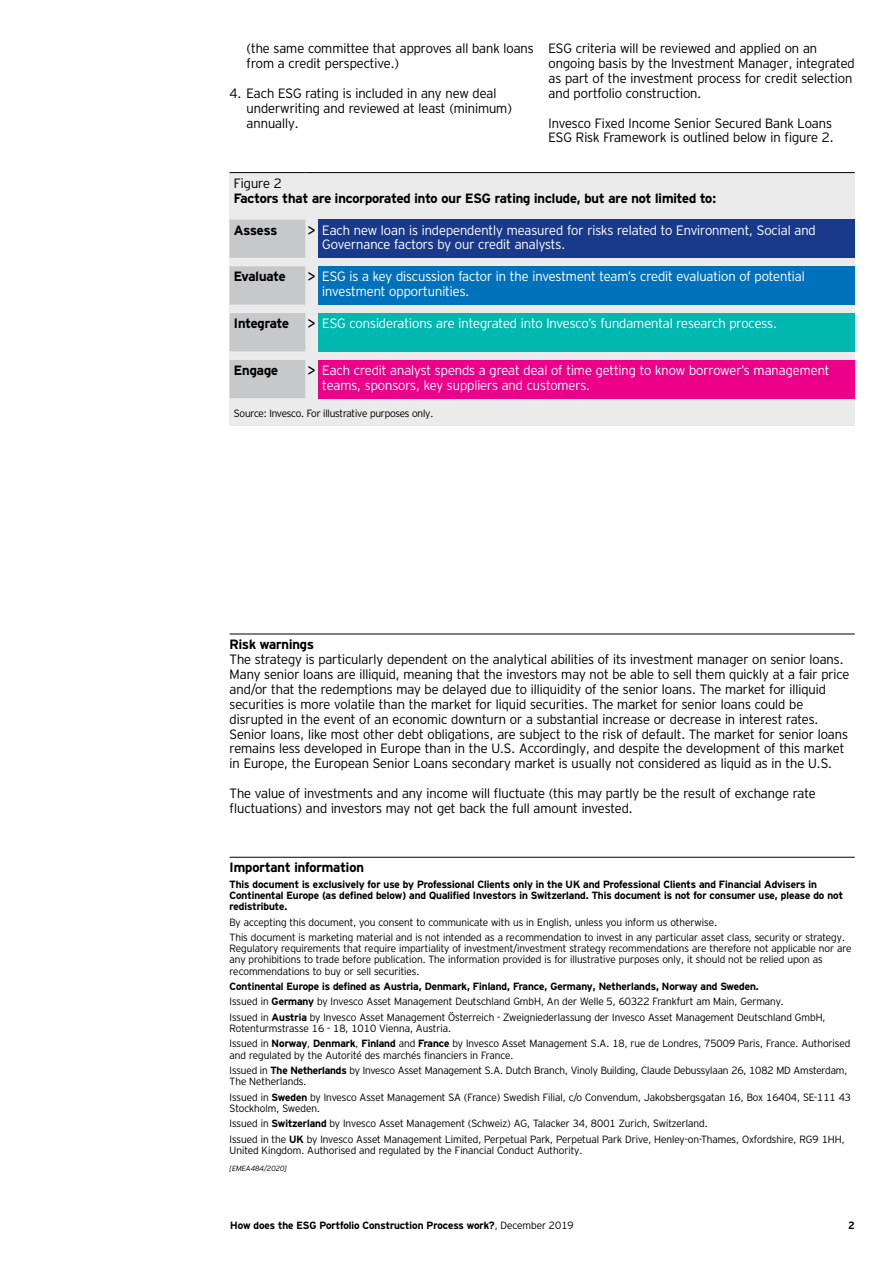
<style>
.page{position:relative;width:893px;height:1263px;background:#fff}
.page>*{position:absolute;margin:0;border:0;box-sizing:border-box;transform-origin:0 0}
.t1{font:300 13.5px/14.9px "Invesco Interstate";color:#000}
.t2{font:300 13.5px/14.9px "Invesco Interstate";color:#fff}
.t3{font:700 13.5px "Invesco Interstate";color:#000}
.t4{font:300 10.5px/15.5px "Invesco Interstate";color:#000}
.t5{font:700 10.5px/11.1px "Invesco Interstate";color:#000}
.t6{font:italic 300 7.5px "Invesco Interstate";color:#000}
.s1{font-weight:400;color:#000}
.s2{font-weight:700}
.s3{font-weight:300}
</style>
<div class="page">
<hr style="left:230px;top:634px;width:625px;height:1px;background:#000">
<hr style="left:230px;top:857px;width:625px;height:1px;background:#000">
<div style="left:230px;top:172px;width:625px;height:253px;background:#ebebec"></div>
<svg style="left:230px;top:220px;width:75px;height:178px;background:#cccdce"></svg>
<div style="left:318px;top:220px;width:537px;height:38px;background:#19398a"></div>
<div style="left:318px;top:266px;width:537px;height:39px;background:#0072bc"></div>
<div style="left:318px;top:313px;width:537px;height:38px;background:#00b8b0"></div>
<div style="left:318px;top:360px;width:537px;height:38px;background:#ec0089"></div>
<hr style="left:230px;top:172px;width:75px;height:1px;background:#000">
<svg style="left:305px;top:172px;width:13px;height:1px"></svg>
<hr style="left:318px;top:172px;width:537px;height:1px;background:#000">
<p class="t1" style="left:247px;top:41px;width:289px">(the same committee that approves all bank loans from a credit perspective.)</p>
<p class="t1" style="left:247px;top:86px;width:267px;text-indent:-17px">4. Each ESG rating is included in any new deal underwriting and reviewed at least (minimum) annually.</p>
<p class="t1" style="left:549px;top:41px;width:308px">ESG criteria will be reviewed and applied on an ongoing basis by the Investment Manager, integrated as part of the investment process for credit selection and portfolio construction.</p>
<p class="t1" style="left:549px;top:115px;width:287px">Invesco Fixed Income Senior Secured Bank Loans<br>ESG Risk Framework is outlined below in figure 2.</p>
<p class="t1" style="left:234px;top:175px;width:49px">Figure 2</p>
<p class="t3" style="left:234px;top:190px;width:484px">Factors that are incorporated into our ESG rating include, but are not limited to:</p>
<p class="t3" style="left:234px;top:222px;width:45px">Assess</p>
<p class="t2" style="left:322px;top:222px;width:495px;text-indent:-15px"><span class="s1">&gt;</span> Each new loan is independently measured for risks related to Environment, Social and<br>Governance factors by our credit analysts.</p>
<p class="t3" style="left:234px;top:268px;width:53px">Evaluate</p>
<p class="t2" style="left:322px;top:269px;width:484px;text-indent:-15px"><span class="s1">&gt;</span> ESG is a key discussion factor in the investment team’s credit evaluation of potential investment opportunities.</p>
<p class="t3" style="left:234px;top:315px;width:57px">Integrate</p>
<p class="t2" style="left:307px;top:316px;width:471px"><span class="s1">&gt;</span> ESG considerations are integrated into Invesco’s fundamental research process.</p>
<p class="t3" style="left:234px;top:362px;width:46px">Engage</p>
<p class="t2" style="left:322px;top:363px;width:509px;text-indent:-15px"><span class="s1">&gt;</span> Each credit analyst spends a great deal of time getting to know borrower’s management teams, sponsors, key suppliers and customers.</p>
<p class="t4" style="left:234px;top:405px;width:201px">Source: Invesco. For illustrative purposes only.</p>
<p class="t3" style="left:230px;top:636px;width:86px">Risk warnings</p>
<p class="t1" style="left:230px;top:652px;width:621px">The strategy is particularly dependent on the analytical abilities of its investment manager on senior loans.<br>Many senior loans are illiquid, meaning that the investors may not be able to sell them quickly at a fair price and/or that the redemptions may be delayed due to illiquidity of the senior loans. The market for illiquid securities is more volatile than the market for liquid securities. The market for senior loans could be disrupted in the event of an economic downturn or a substantial increase or decrease in interest rates.<br>Senior loans, like most other debt obligations, are subject to the risk of default. The market for senior loans remains less developed in Europe than in the U.S. Accordingly, and despite the development of this market in Europe, the European Senior Loans secondary market is usually not considered as liquid as in the U.S.</p>
<p class="t1" style="left:230px;top:786px;width:587px">The value of investments and any income will fluctuate (this may partly be the result of exchange rate fluctuations) and investors may not get back the full amount invested.</p>
<p class="t3" style="left:230px;top:859px;width:136px">Important information</p>
<p class="t5" style="left:230px;top:878px;width:615px">This document is exclusively for use by Professional Clients only in the UK and Professional Clients and Financial Advisers in<br>Continental Europe (as defined below) and Qualified Investors in Switzerland. This document is not for consumer use, please do not redistribute.</p>
<p class="t4" style="left:230px;top:914px;width:617px">By accepting this document, you consent to communicate with us in English, unless you inform us otherwise.<br>This document is marketing material and is not intended as a recommendation to invest in any particular asset class, security or strategy.</p>
<p class="t4" style="left:230px;top:943px;width:623px;line-height:11.1px">Regulatory requirements that require impartiality of investment/investment strategy recommendations are therefore not applicable nor are any prohibitions to trade before publication. The information provided is for illustrative purposes only, it should not be relied upon as recommendations to buy or sell securities.</p>
<p class="t4" style="left:230px;top:978px;width:597px"><span class="s2">Continental Europe is defined as Austria, Denmark, Finland, France, Germany, Netherlands, Norway and Sweden.<br></span>Issued in <span class="s2">Germany</span> by Invesco Asset Management Deutschland GmbH, An der Welle 5, 60322 Frankfurt am Main, Germany.<br>Issued in <span class="s2">Austria</span> by Invesco Asset Management Österreich - Zweigniederlassung der Invesco Asset Management Deutschland GmbH,</p>
<p class="t4" style="left:230px;top:1020px;width:622px">Rotenturmstrasse 16 - 18, 1010 Vienna, Austria.<br>Issued in <span class="s2">Norway</span>, <span class="s2">Denmark</span>, <span class="s2">Finland</span> and <span class="s2">France</span> by Invesco Asset Management S.A. 18, rue de Londres, 75009 Paris, France. Authorised</p>
<p class="t4" style="left:230px;top:1047px;width:619px">and regulated by the Autorité des marchés financiers in France.<br>Issued in <span class="s2">The Netherlands</span> by Invesco Asset Management S.A. Dutch Branch, Vinoly Building, Claude Debussylaan 26, 1082 MD Amsterdam,</p>
<p class="t4" style="left:230px;top:1074px;width:623px">The Netherlands.<br>Issued in <span class="s2">Sweden</span> by Invesco Asset Management SA (France) Swedish Filial, c/o Convendum, Jakobsbergsgatan 16, Box 16404, SE-111 43</p>
<p class="t4" style="left:230px;top:1100px;width:616px">Stockholm, Sweden.<br>Issued in <span class="s2">Switzerland</span> by Invesco Asset Management (Schweiz) AG, Talacker 34, 8001 Zurich, Switzerland.<br>Issued in the <span class="s2">UK</span> by Invesco Asset Management Limited, Perpetual Park, Perpetual Park Drive, Henley-on-Thames, Oxfordshire, RG9 1HH,</p>
<p class="t4" style="left:230px;top:1142px;width:354px">United Kingdom. Authorised and regulated by the Financial Conduct Authority.</p>
<p class="t6" style="left:230px;top:1164px;width:59px">[EMEA484/2020]</p>
<p class="t5" style="left:230px;top:1219px;width:345px">How does the ESG Portfolio Construction Process work?<span class="s3">, December 2019</span></p>
<p class="t5" style="left:848px;top:1219px;width:8px">2</p>
</div>
